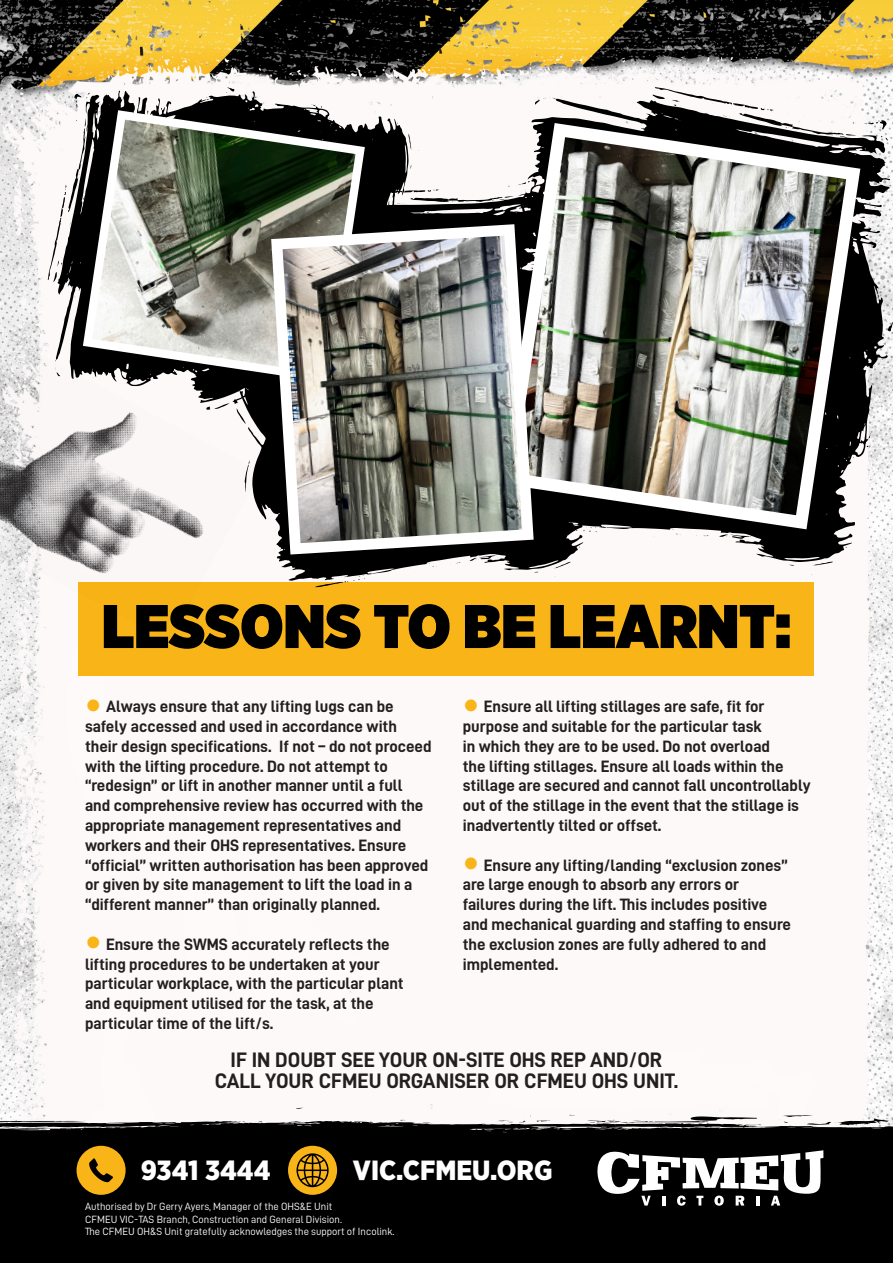
<style>
.page{position:relative;width:893px;height:1263px;background:#fff}
.page>*{position:absolute;margin:0;border:0;box-sizing:border-box;transform-origin:0 0}
.t1{font:900 61.5px "Gotham Narrow";color:#000001}
.t2{font:900 27.75px "Gotham Narrow";color:#fff}
.t3{font:21px "D DIN Bold";color:#231f20}
.t4{font:16.5px/19.8px "D DIN Bold";color:#231f20}
.t5{font:10.5px "D DIN";color:#fff}
.s1{font-family:"Avenir Next";font-size:33px;color:#f9b517}
</style>
<div class="page">
<img style="left:0;top:0;width:893px;height:1121px">
<div style="left:79px;top:582px;width:735px;height:93px;background:#f9b517"></div>
<svg style="left:494px;top:1120px;width:33px;height:1px"></svg>
<svg style="left:536px;top:1120px;width:15px;height:1px"></svg>
<svg style="left:586px;top:1116px;width:177px;height:5px"></svg>
<svg style="left:782px;top:1115px;width:107px;height:6px"></svg>
<svg style="left:0;top:1121px;width:893px;height:16px;background:#302f2f"></svg>
<div style="left:0;top:1137px;width:893px;height:126px;background:#000001"></div>
<div style="left:77px;top:1146px;width:49px;height:49px;background:#f9b517;border-radius:50%"></div>
<svg style="left:89px;top:1158px;width:24px;height:24px"></svg>
<div style="left:288px;top:1146px;width:49px;height:49px;background:#f9b517;border-radius:50%"></div>
<svg style="left:296px;top:1153px;width:33px;height:34px"></svg>
<svg style="left:56px;top:91px;width:353px;height:245px"></svg>
<svg style="left:226px;top:87px;width:8px;height:6px"></svg>
<svg style="left:408px;top:134px;width:4px;height:16px"></svg>
<svg style="left:74px;top:93px;width:16px;height:19px"></svg>
<svg style="left:202px;top:96px;width:8px;height:5px"></svg>
<svg style="left:48px;top:118px;width:30px;height:164px"></svg>
<img style="left:0;top:336px;width:260px;height:305px">
<svg style="left:491px;top:98px;width:399px;height:464px"></svg>
<svg style="left:867px;top:120px;width:20px;height:10px"></svg>
<svg style="left:886px;top:321px;width:7px;height:10px"></svg>
<svg style="left:813px;top:562px;width:20px;height:4px"></svg>
<svg style="left:789px;top:563px;width:7px;height:3px"></svg>
<svg style="left:876px;top:136px;width:12px;height:4px"></svg>
<svg style="left:719px;top:536px;width:32px;height:3px"></svg>
<svg style="left:877px;top:288px;width:6px;height:11px"></svg>
<svg style="left:867px;top:235px;width:3px;height:6px"></svg>
<svg style="left:535px;top:98px;width:22px;height:7px"></svg>
<svg style="left:653px;top:87px;width:204px;height:29px"></svg>
<svg style="left:867px;top:433px;width:4px;height:7px"></svg>
<svg style="left:236px;top:387px;width:347px;height:194px"></svg>
<svg style="left:429px;top:563px;width:8px;height:4px"></svg>
<svg style="left:450px;top:562px;width:10px;height:3px"></svg>
<svg style="left:554px;top:562px;width:16px;height:7px"></svg>
<svg style="left:534px;top:569px;width:6px;height:4px"></svg>
<svg style="left:315px;top:574px;width:54px;height:13px"></svg>
<svg style="left:245px;top:460px;width:6px;height:32px"></svg>
<svg style="left:206px;top:399px;width:40px;height:25px"></svg>
<svg style="left:469px;top:560px;width:28px;height:2px"></svg>
<svg style="left:370px;top:179px;width:124px;height:40px"></svg>
<svg style="left:78px;top:105px;width:292px;height:282px"></svg>
<img style="left:494px;top:116px;width:373px;height:420px">
<img style="left:265px;top:219px;width:274px;height:341px">
<svg style="left:597px;top:1150px;width:226px;height:56px"></svg>
<p class="t1" style="left:102px;top:585px;width:691px">LESSONS TO BE LEARNT:</p>
<p class="t4" style="left:85px;top:696px;width:348px"><span class="s1">•</span> Always ensure that any lifting lugs can be safely accessed and used in accordance with their design specifications. If not – do not proceed with the lifting procedure. Do not attempt to “redesign” or lift in another manner until a full and comprehensive review has occurred with the appropriate management representatives and workers and their OHS representatives. Ensure “official” written authorisation has been approved or given by site management to lift the load in a “different manner” than originally planned.</p>
<p class="t4" style="left:85px;top:934px;width:320px"><span class="s1">•</span> Ensure the SWMS accurately reflects the lifting procedures to be undertaken at your particular workplace, with the particular plant</p>
<p class="t4" style="left:85px;top:993px;width:290px">and equipment utilised for the task, at the particular time of the lift/s.</p>
<p class="t4" style="left:463px;top:696px;width:349px"><span class="s1">•</span> Ensure all lifting stillages are safe, fit for purpose and suitable for the particular task<br>in which they are to be used. Do not overload<br>the lifting stillages. Ensure all loads within the stillage are secured and cannot fall uncontrollably out of the stillage in the event that the stillage is inadvertently tilted or offset.</p>
<p class="t4" style="left:463px;top:855px;width:330px"><span class="s1">•</span> Ensure any lifting/landing “exclusion zones” are large enough to absorb any errors or failures during the lift. This includes positive and mechanical guarding and staffing to ensure the exclusion zones are fully adhered to and implemented.</p>
<p class="t3" style="left:231px;top:1048px;width:433px">IF IN DOUBT SEE YOUR ON-SITE OHS REP AND/OR</p>
<p class="t3" style="left:215px;top:1069px;width:465px">CALL YOUR CFMEU ORGANISER OR CFMEU OHS UNIT.</p>
<p class="t2" style="left:141px;top:1152px;width:131px">9341 3444</p>
<p class="t2" style="left:353px;top:1152px;width:201px">VIC.CFMEU.ORG</p>
<p class="t5" style="left:85px;top:1201px;width:249px">Authorised by Dr Gerry Ayers, Manager of the OHS&amp;E Unit</p>
<p class="t5" style="left:85px;top:1213px;width:259px">CFMEU VIC-TAS Branch, Construction and General Division.</p>
<p class="t5" style="left:85px;top:1226px;width:311px">The CFMEU OH&amp;S Unit gratefully acknowledges the support of Incolink.</p>
</div>
